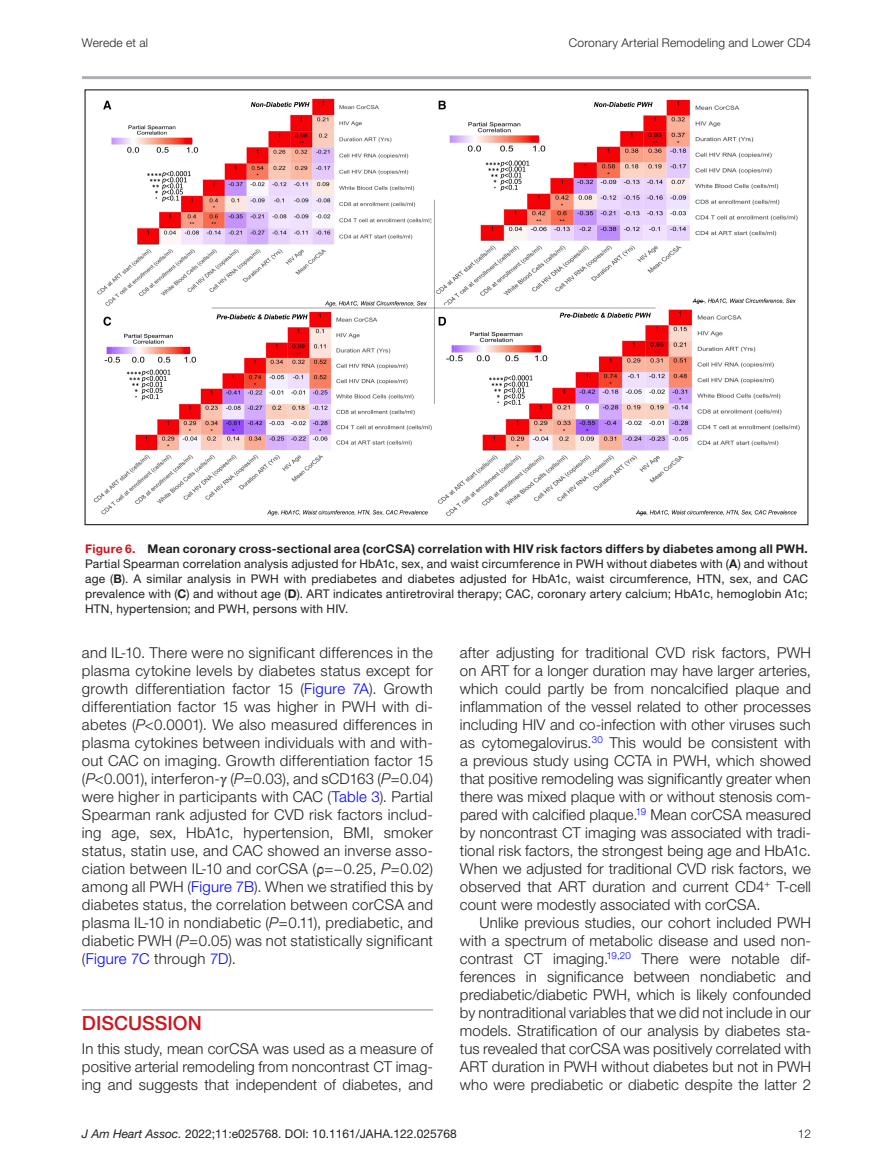
<style>
.page{position:relative;width:893px;height:1174px;background:#fff}
.page>*{position:absolute;margin:0;border:0;box-sizing:border-box;transform-origin:0 0}
.t1{font:500 19.5px "Helvetica Neue LT Std";color:#cd151d}
.t2{font:300 15px/18px "Helvetica Neue LT Std";letter-spacing:.005em;color:#231f20;text-align:justify}
.t3{font:12px/15px "Helvetica Neue LT Std";letter-spacing:.01em;color:#231f20;text-align:justify}
.t4{font:300 12px "Helvetica Neue LT Std";letter-spacing:.015em;color:#231f20}
.s1{font-weight:700;color:#cd151d}
.s2{font-weight:700}
.s3{color:#00f}
.s4{font-style:italic}
.s5{font-family:"STIX Two Text";font-weight:400}
</style>
<div class="page">
<hr style="left:82px;top:1009px;width:351px;height:1px;background:#aeafb3">
<img style="left:94px;top:98px;width:705px;height:418px">
<hr style="left:82px;top:76px;width:729px;height:3px;background:#aeafb3">
<p class="t4" style="left:82px;top:35px;width:68px">Werede et al</p>
<p class="t4" style="left:569px;top:35px;width:244px">Coronary Arterial Remodeling and Lower CD4</p>
<p class="t3" style="left:85px;top:541px;width:724px"><span class="s1">Figure 6.</span> <span class="s2">Mean coronary cross-sectional area (corCSA) correlation with HIV risk factors differs by diabetes among all PWH.<br></span>Partial Spearman correlation analysis adjusted for HbA1c, sex, and waist circumference in PWH without diabetes with (<span class="s2">A</span>) and without age (<span class="s2">B</span>). A similar analysis in PWH with prediabetes and diabetes adjusted for HbA1c, waist circumference, HTN, sex, and CAC prevalence with (<span class="s2">C</span>) and without age (<span class="s2">D</span>). ART indicates antiretroviral therapy; CAC, coronary artery calcium; HbA1c, hemoglobin A1c; HTN, hypertension; and PWH, persons with HIV.</p>
<p class="t2" style="left:82px;top:643px;width:353px">and IL-10. There were no significant differences in the plasma cytokine levels by diabetes status except for growth differentiation factor 15 (<span class="s3">Figure 7A</span>). Growth differentiation factor 15 was higher in PWH with di&shy;abetes (<span class="s4">P</span>&lt;0.0001). We also measured differences in plasma cytokines between individuals with and with&shy;out CAC on imaging. Growth differentiation factor 15 (<span class="s4">P</span>&lt;0.001), interferon-<span class="s5">γ</span> (<span class="s4">P</span>=0.03), and sCD163 (<span class="s4">P</span>=0.04) were higher in participants with CAC (<span class="s3">Table 3</span>). Partial Spearman rank adjusted for CVD risk factors includ&shy;ing age, sex, HbA1c, hypertension, BMI, smoker status, statin use, and CAC showed an inverse asso&shy;ciation between IL-10 and corCSA (<span class="s5">ρ</span>=−0.25, <span class="s4">P</span>=0.02) among all PWH (<span class="s3">Figure 7B</span>). When we stratified this by diabetes status, the correlation between corCSA and plasma IL-10 in nondiabetic (<span class="s4">P</span>=0.11), prediabetic, and diabetic PWH (<span class="s4">P</span>=0.05) was not statistically significant (<span class="s3">Figure 7C</span> through <span class="s3">7D</span>).</p>
<h1 class="t1" style="left:82px;top:1011px;width:121px">DISCUSSION</h1>
<p class="t2" style="left:82px;top:1039px;width:353px">In this study, mean corCSA was used as a measure of positive arterial remodeling from noncontrast CT imag&shy;ing and suggests that independent of diabetes, and</p>
<p class="t2" style="left:460px;top:643px;width:353px">after adjusting for traditional CVD risk factors, PWH on ART for a longer duration may have larger arteries, which could partly be from noncalcified plaque and inflammation of the vessel related to other processes including HIV and co-infection with other viruses such as cytomegalovirus.<sup>30</sup> This would be consistent with a previous study using CCTA in PWH, which showed that positive remodeling was significantly greater when there was mixed plaque with or without stenosis com&shy;pared with calcified plaque.<sup>19</sup> Mean corCSA measured by noncontrast CT imaging was associated with tradi&shy;tional risk factors, the strongest being age and HbA1c.<br>When we adjusted for traditional CVD risk factors, we observed that ART duration and current CD4<sup>+</sup> T-cell count were modestly associated with corCSA.</p>
<p class="t2" style="left:460px;top:913px;width:353px;text-indent:20px">Unlike previous studies, our cohort included PWH with a spectrum of metabolic disease and used non&shy;contrast CT imaging.<sup>19,20</sup> There were notable dif&shy;ferences in significance between nondiabetic and prediabetic/diabetic PWH, which is likely confounded by nontraditional variables that we did not include in our models. Stratification of our analysis by diabetes sta&shy;tus revealed that corCSA was positively correlated with ART duration in PWH without diabetes but not in PWH who were prediabetic or diabetic despite the latter 2</p>
<p class="t3" style="left:82px;top:1126px;width:376px"><span class="s4">J Am Heart Assoc.</span> 2022;11:e025768. DOI: 10.1161/JAHA.122.025768</p>
<p class="t4" style="left:798px;top:1126px;width:15px">12</p>
</div>
